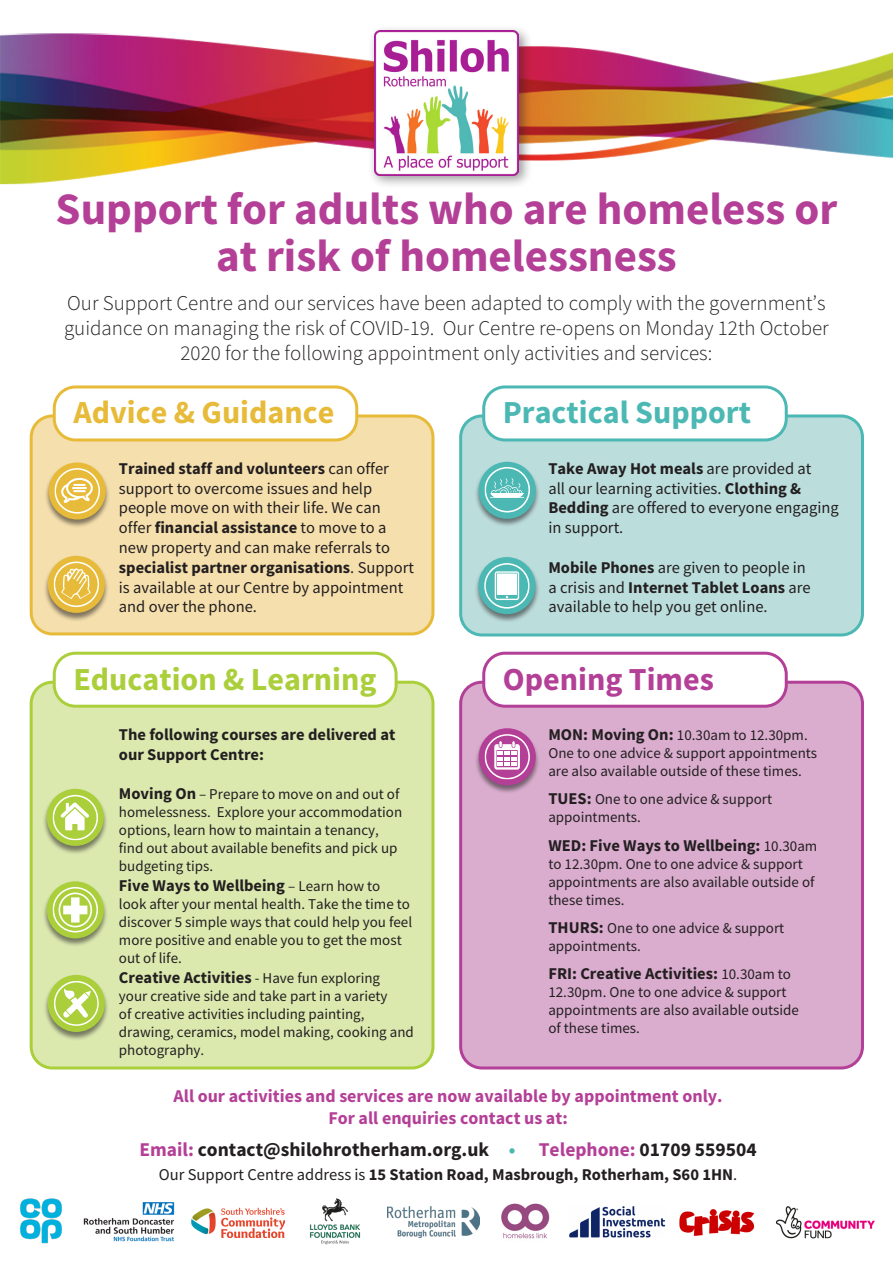
<style>
.page{position:relative;width:893px;height:1263px;background:#fff}
.page>*{position:absolute;margin:0;border:0;box-sizing:border-box;transform-origin:0 0}
.t1{font:700 45px/46.5px "Source Sans Pro";color:#b43f97;text-align:center}
.t2{font:700 32.1px "Source Sans Pro";color:#abcf3b}
.t3{font:700 32.1px "Source Sans Pro";color:#4bb8b4}
.t4{font:700 32.1px "Source Sans Pro";color:#e7bb39}
.t5{font:700 32.1px "Source Sans Pro";color:#b43f97}
.t6{font:300 21px/25.2px "Source Sans Pro";color:#231f20;text-align:center}
.t7{font:700 19.5px "Source Sans Pro";color:#231f20}
.t8{font:700 18px "Source Sans Pro";color:#b43f97}
.t9{font:16.5px/19.8px "Source Sans Pro";color:#231f20}
.t10{font:700 16.5px/19.8px "Source Sans Pro";color:#231f20}
.t11{font:15px/18px "Source Sans Pro";color:#231f20}
.s1{font-weight:700}
.s2{font-weight:700;font-size:16.5px}
.s3{font-weight:400;font-size:15px}
.s4{color:#b43f97}
.s5{color:#4bb8b4}
.s6{font-weight:400}
</style>
<div class="page">
<img style="left:0;top:33px;width:893px;height:152px">
<img style="left:501px;top:1203px;width:49px;height:36px">
<img style="left:679px;top:1209px;width:76px;height:27px">
<img style="left:83px;top:1202px;width:92px;height:40px">
<img style="left:192px;top:1207px;width:92px;height:30px">
<img style="left:387px;top:1206px;width:93px;height:32px">
<img style="left:569px;top:1206px;width:96px;height:32px">
<img style="left:20px;top:1198px;width:42px;height:46px">
<img style="left:776px;top:1206px;width:99px;height:33px">
<img style="left:309px;top:1198px;width:52px;height:47px">
<div style="left:367px;top:24px;width:166px;height:165px;background:#231f20;opacity:.45"></div>
<img style="left:374px;top:30px;width:145px;height:145px">
<div style="left:31px;top:416px;width:402px;height:218px;background:#f5dfac;border-radius:21px"></div>
<div style="left:30px;top:414px;width:404px;height:221px;border:3px solid #e7bb39;border-radius:21px"></div>
<div style="left:31px;top:682px;width:402px;height:386px;background:#dbe9af;border-radius:21px"></div>
<div style="left:30px;top:681px;width:404px;height:388px;border:3px solid #abcf3b;border-radius:21px"></div>
<div style="left:461px;top:416px;width:401px;height:219px;background:#bbdddc;border-radius:21px"></div>
<div style="left:459px;top:414px;width:405px;height:222px;border:3px solid #4bb8b4;border-radius:21px"></div>
<div style="left:461px;top:682px;width:401px;height:386px;background:#daadcf;border-radius:21px"></div>
<div style="left:459px;top:681px;width:405px;height:388px;border:3px solid #b43f97;border-radius:21px"></div>
<div style="left:54px;top:387px;width:303px;height:53px;background:#fff;border-radius:21px"></div>
<div style="left:53px;top:385px;width:305px;height:56px;border:3px solid #e7bb39;border-radius:21px"></div>
<div style="left:54px;top:653px;width:342px;height:53px;background:#fff;border-radius:21px"></div>
<div style="left:53px;top:652px;width:345px;height:56px;border:3px solid #abcf3b;border-radius:21px"></div>
<div style="left:484px;top:387px;width:302px;height:53px;background:#fff;border-radius:21px"></div>
<div style="left:482px;top:385px;width:306px;height:56px;border:3px solid #4bb8b4;border-radius:21px"></div>
<div style="left:484px;top:653px;width:302px;height:53px;background:#fff;border-radius:21px"></div>
<div style="left:482px;top:652px;width:306px;height:56px;border:3px solid #b43f97;border-radius:21px"></div>
<div style="left:474px;top:557px;width:66px;height:66px;background:#231f20;opacity:.55"></div>
<div style="left:478px;top:557px;width:57px;height:57px;background:#4bb8b4;border-radius:50%"></div>
<svg style="left:484px;top:563px;width:46px;height:46px"></svg>
<div style="left:474px;top:728px;width:66px;height:66px;background:#231f20;opacity:.55"></div>
<div style="left:479px;top:728px;width:57px;height:57px;background:#b43f97;border-radius:50%"></div>
<svg style="left:485px;top:734px;width:45px;height:45px"></svg>
<div style="left:42px;top:881px;width:67px;height:66px;background:#231f20;opacity:.55"></div>
<div style="left:47px;top:881px;width:57px;height:57px;background:#abcf3b;border-radius:50%"></div>
<svg style="left:53px;top:887px;width:45px;height:45px"></svg>
<div style="left:474px;top:461px;width:66px;height:67px;background:#231f20;opacity:.55"></div>
<div style="left:479px;top:462px;width:57px;height:57px;background:#4bb8b4;border-radius:50%"></div>
<svg style="left:484px;top:467px;width:46px;height:45px"></svg>
<div style="left:44px;top:462px;width:66px;height:66px;background:#231f20;opacity:.55"></div>
<div style="left:49px;top:462px;width:57px;height:57px;background:#e7bb39;border-radius:50%"></div>
<svg style="left:54px;top:468px;width:46px;height:46px"></svg>
<div style="left:43px;top:974px;width:67px;height:67px;background:#231f20;opacity:.55"></div>
<div style="left:48px;top:975px;width:57px;height:57px;background:#abcf3b;border-radius:50%"></div>
<svg style="left:54px;top:981px;width:45px;height:45px"></svg>
<div style="left:43px;top:555px;width:67px;height:67px;background:#231f20;opacity:.55"></div>
<div style="left:48px;top:556px;width:57px;height:57px;background:#e7bb39;border-radius:50%"></div>
<svg style="left:54px;top:561px;width:45px;height:46px"></svg>
<div style="left:42px;top:788px;width:67px;height:67px;background:#231f20;opacity:.55"></div>
<div style="left:47px;top:789px;width:57px;height:57px;background:#abcf3b;border-radius:50%"></div>
<svg style="left:53px;top:795px;width:45px;height:45px"></svg>
<p class="t1" style="left:56px;top:186px;width:783px">Support for adults who are homeless or at risk of homelessness</p>
<p class="t6" style="left:64px;top:290px;width:766px">Our Support Centre and our services have been adapted to comply with the government’s guidance on managing the risk of COVID-19. Our Centre re-opens on Monday 12th October<br>2020 for the following appointment only activities and services:</p>
<p class="t4" style="left:73px;top:391px;width:263px">Advice &amp; Guidance</p>
<p class="t9" style="left:119px;top:458px;width:297px"><span class="s1">Trained staff and volunteers</span> can offer support to overcome issues and help people move on with their life. We can offer <span class="s1">financial assistance</span> to move to a new property and can make referrals to <span class="s1">specialist partner organisations</span>. Support is available at our Centre by appointment and over the phone.</p>
<p class="t2" style="left:73px;top:657px;width:305px">Education &amp; Learning</p>
<p class="t10" style="left:119px;top:724px;width:278px">The following courses are delivered at our Support Centre:</p>
<p class="t11" style="left:119px;top:785px;width:285px"><span class="s2">Moving On</span> – Prepare to move on and out of homelessness. Explore your accommodation options, learn how to maintain a tenancy, find out about available benefits and pick up budgeting tips.</p>
<p class="t10" style="left:119px;top:875px;width:263px">Five Ways to Wellbeing <span class="s3">– Learn how to</span></p>
<p class="t11" style="left:119px;top:895px;width:295px">look after your mental health. Take the time to discover 5 simple ways that could help you feel more positive and enable you to get the most out of life.</p>
<p class="t10" style="left:119px;top:967px;width:263px">Creative Activities <span class="s3">- Have fun exploring</span></p>
<p class="t11" style="left:119px;top:987px;width:296px">your creative side and take part in a variety<br>of creative activities including painting, drawing, ceramics, model making, cooking and photography.</p>
<p class="t3" style="left:503px;top:391px;width:250px">Practical Support</p>
<p class="t9" style="left:548px;top:458px;width:292px"><span class="s1">Take Away Hot meals</span> are provided at<br>all our learning activities. <span class="s1">Clothing &amp;<br>Bedding</span> are offered to everyone engaging in support.</p>
<p class="t9" style="left:548px;top:557px;width:264px"><span class="s1">Mobile Phones</span> are given to people in a crisis and <span class="s1">Internet Tablet Loans</span> are available to help you get online.</p>
<p class="t5" style="left:503px;top:657px;width:213px">Opening Times</p>
<p class="t11" style="left:548px;top:726px;width:270px"><span class="s2">MON: Moving On:</span> 10.30am to 12.30pm.<br>One to one advice &amp; support appointments are also available outside of these times.</p>
<p class="t11" style="left:548px;top:790px;width:225px"><span class="s2">TUES:</span> One to one advice &amp; support appointments.</p>
<p class="t10" style="left:548px;top:835px;width:270px">WED: Five Ways to Wellbeing: <span class="s3">10.30am</span></p>
<p class="t11" style="left:548px;top:854px;width:268px">to 12.30pm. One to one advice &amp; support appointments are also available outside of these times.</p>
<p class="t11" style="left:548px;top:919px;width:237px"><span class="s2">THURS:</span> One to one advice &amp; support appointments.</p>
<p class="t10" style="left:548px;top:963px;width:244px">FRI: Creative Activities: <span class="s3">10.30am to</span></p>
<p class="t11" style="left:548px;top:983px;width:252px">12.30pm. One to one advice &amp; support appointments are also available outside of these times.</p>
<p class="t8" style="left:174px;top:1084px;width:551px">All our activities and services are now available by appointment only.</p>
<p class="t8" style="left:328px;top:1105px;width:241px">For all enquiries contact us at:</p>
<p class="t7" style="left:139px;top:1136px;width:619px"><span class="s4">Email:</span> contact@shilohrotherham.org.uk <span class="s5">•</span> <span class="s4">Telephone:</span> 01709 559504</p>
<p class="t10" style="left:159px;top:1165px;width:580px"><span class="s6">Our Support Centre address is</span> 15 Station Road, Masbrough, Rotherham, S60 1HN<span class="s6">.</span></p>
</div>
